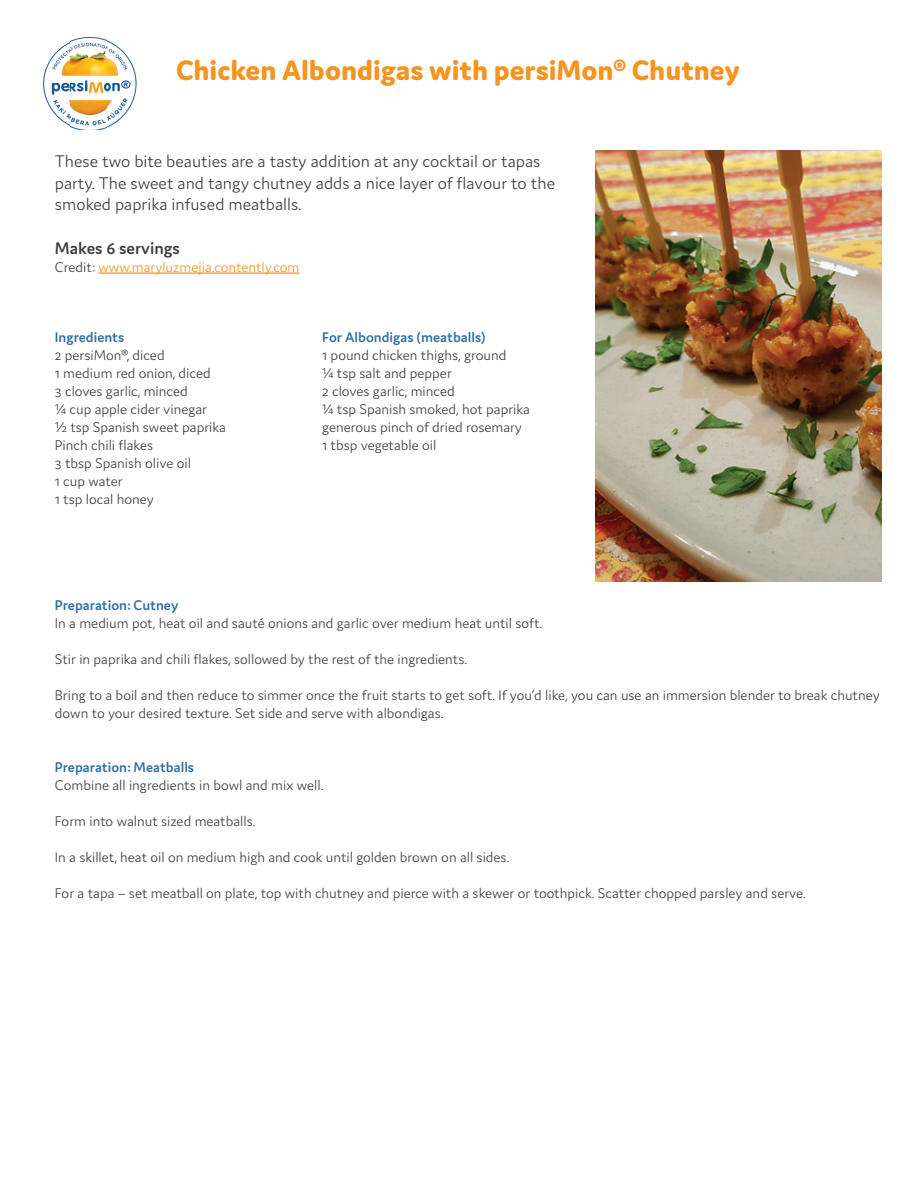
<style>
.page{position:relative;width:918px;height:1188px;background:#fff}
.page>*{position:absolute;margin:0;border:0;box-sizing:border-box;transform-origin:0 0}
.t1{font:800 30px "Domus";color:#f79420}
.t2{font:300 18px/21.6px "Domus";color:#3e3e3f}
.t3{font:600 18px "Domus";color:#3e3e3f}
.t4{font:300 15px/18px "Domus";color:#3e3e3f}
.t5{font:600 15px "Domus";color:#2f6fa2}
.t6{font:300 15px "Domus";color:#f79420}
.s1{color:#3e3e3f}
</style>
<div class="page">
<img style="left:43px;top:38px;width:94px;height:92px">
<img style="left:596px;top:151px;width:286px;height:430px">
<svg style="left:98px;top:273px;width:202px;height:1px"></svg>
<h1 class="t1" style="left:176px;top:59px;width:565px">Chicken Albondigas with persiMon® Chutney</h1>
<p class="t2" style="left:55px;top:152px;width:502px">These two bite beauties are a tasty addition at any cocktail or tapas party. The sweet and tangy chutney adds a nice layer of flavour to the smoked paprika infused meatballs.</p>
<p class="t3" style="left:55px;top:241px;width:126px">Makes 6 servings</p>
<p class="t6" style="left:55px;top:261px;width:246px"><span class="s1">Credit:</span> www.maryluzmejia.contently.com</p>
<p class="t5" style="left:55px;top:331px;width:71px">Ingredients</p>
<p class="t4" style="left:55px;top:347px;width:173px">2 persiMon®, diced<br>1 medium red onion, diced<br>3 cloves garlic, minced<br>¼ cup apple cider vinegar<br>½ tsp Spanish sweet paprika<br>Pinch chili flakes<br>3 tbsp Spanish olive oil<br>1 cup water<br>1 tsp local honey</p>
<p class="t5" style="left:322px;top:331px;width:165px">For Albondigas (meatballs)</p>
<p class="t4" style="left:322px;top:347px;width:209px">1 pound chicken thighs, ground<br>¼ tsp salt and pepper<br>2 cloves garlic, minced<br>¼ tsp Spanish smoked, hot paprika generous pinch of dried rosemary<br>1 tbsp vegetable oil</p>
<p class="t5" style="left:55px;top:600px;width:125px">Preparation: Cutney</p>
<p class="t4" style="left:55px;top:615px;width:489px">In a medium pot, heat oil and sauté onions and garlic over medium heat until soft.</p>
<p class="t4" style="left:55px;top:651px;width:414px">Stir in paprika and chili flakes, sollowed by the rest of the ingredients.</p>
<p class="t4" style="left:55px;top:687px;width:826px">Bring to a boil and then reduce to simmer once the fruit starts to get soft. If you’d like, you can use an immersion blender to break chutney down to your desired texture. Set side and serve with albondigas.</p>
<p class="t5" style="left:55px;top:762px;width:141px">Preparation: Meatballs</p>
<p class="t4" style="left:55px;top:777px;width:270px">Combine all ingredients in bowl and mix well.</p>
<p class="t4" style="left:55px;top:813px;width:202px">Form into walnut sized meatballs.</p>
<p class="t4" style="left:55px;top:849px;width:456px">In a skillet, heat oil on medium high and cook until golden brown on all sides.</p>
<p class="t4" style="left:55px;top:885px;width:753px">For a tapa – set meatball on plate, top with chutney and pierce with a skewer or toothpick. Scatter chopped parsley and serve.</p>
</div>
